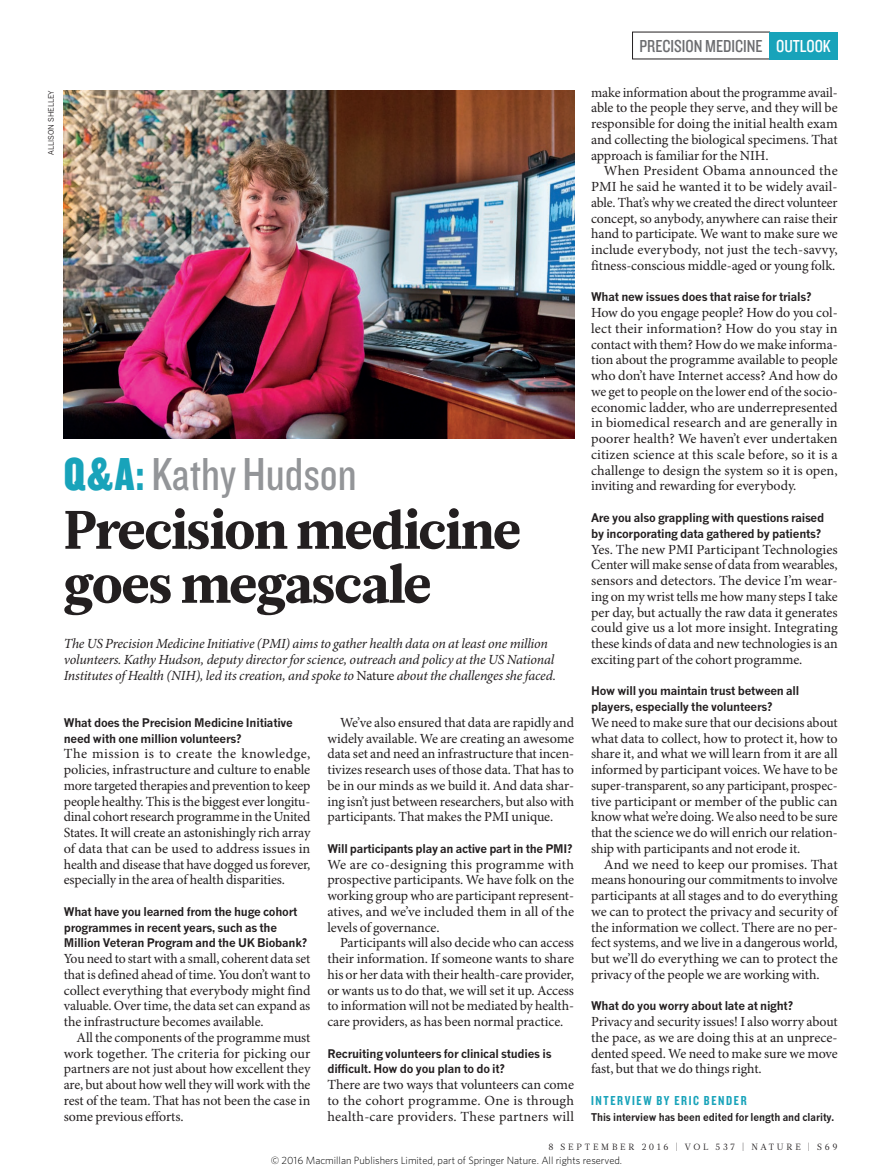
<style>
.page{position:relative;width:893px;height:1174px;background:#fff}
.page>*{position:absolute;margin:0;border:0;box-sizing:border-box;transform-origin:0 0}
.Q_A_HEAD_36{font:900 54px/54px "Glosa Math";letter-spacing:-.015em;color:#231f20}
.Q_A_MAIN_STRAP{font:48px "Knockout 29 Junior Ltweight";color:#939598}
.t1{font:18px "Knockout 29 Junior Ltweight";color:#6c6d70}
.BODY_1ST_PARA{font:13.95px/15.8px "Minion Pro";letter-spacing:-.005em;color:#231f20;text-align:justify}
.BODY_INDENT{font:13.95px/15.8px "Minion Pro";letter-spacing:-.005em;color:#231f20;text-align:justify}
.Q_A_MAIN_INTRO{font:italic 13.95px/15.8px "Minion Pro";letter-spacing:-.015em;color:#231f20}
.Q_A_BYLINE{font:13.5px "Knockout 49 Liteweight";letter-spacing:.12em;color:#18a3ba}
.Q_A_QUESTION{font:700 11.7px/15.8px "News Gothic MTOT";letter-spacing:-.02em;color:#231f20}
.t2{font:300 10.5px "Whitney";color:#000}
.Q_A_DISCLAIMER{font:700 10.5px "News Gothic MTOT";letter-spacing:-.005em;color:#231f20;scale:.95 1}
.t3{font:9px "Glosa Math";letter-spacing:.31em;color:#231f20}
.PIC_CREDIT{font:7.5px "News Gothic MTOT";color:#231f20}
.s1{color:#fff}
.s2{font-family:"Knockout 69 Full Liteweight";color:#18a3ba}
.s3{font-style:normal}
</style>
<div class="page">
<div style="left:769px;top:32px;width:69px;height:27px;background:#18a3ba"></div>
<img style="left:64px;top:90px;width:510px;height:348px">
<p class="t1" style="left:639px;top:34px;width:193px">PRECISION MEDICINE <span class="s1">OUTLOOK</span></p>
<p class="PIC_CREDIT" style="left:46px;top:155px;width:66px;rotate:-90deg">ALLISON SHELLEY</p>
<p class="Q_A_MAIN_STRAP" style="left:64px;top:443px;width:294px"><span class="s2">Q&amp;A:</span> Kathy Hudson</p>
<p class="Q_A_HEAD_36" style="left:64px;top:504px;width:459px">Precision medicine goes megascale</p>
<p class="Q_A_MAIN_INTRO" style="left:64px;top:636px;width:494px">The US Precision Medicine Initiative (PMI) aims to gather health data on at least one million volunteers. Kathy Hudson, deputy director for science, outreach and policy at the US National<br>Institutes of Health (NIH), led its creation, and spoke to <span class="s3">Nature</span> about the challenges she faced.</p>
<p class="Q_A_QUESTION" style="left:64px;top:714px;width:231px">What does the Precision Medicine Initiative need with one million volunteers?</p>
<p class="BODY_1ST_PARA" style="left:64px;top:746px;width:248px">The mission is to create the knowledge, policies, infrastructure and culture to enable more targeted therapies and prevention to keep people healthy. This is the biggest ever longitu&shy;dinal cohort research programme in the United States. It will create an astonishingly rich array of data that can be used to address issues in health and disease that have dogged us forever, especially in the area of health disparities.</p>
<p class="Q_A_QUESTION" style="left:64px;top:903px;width:245px">What have you learned from the huge cohort programmes in recent years, such as the<br>Million Veteran Program and the UK Biobank?</p>
<p class="BODY_1ST_PARA" style="left:64px;top:951px;width:248px">You need to start with a small, coherent data set that is defined ahead of time. You don’t want to collect everything that everybody might find valuable. Over time, the data set can expand as the infrastructure becomes available.</p>
<p class="BODY_INDENT" style="left:64px;top:1030px;width:248px;text-indent:13px">All the components of the programme must work together. The criteria for picking our partners are not just about how excellent they are, but about how well they will work with the rest of the team. That has not been the case in some previous efforts.</p>
<p class="BODY_INDENT" style="left:327px;top:715px;width:248px;text-indent:13px">We’ve also ensured that data are rapidly and widely available. We are creating an awesome data set and need an infrastructure that incen&shy;tivizes research uses of those data. That has to be in our minds as we build it. And data shar&shy;ing isn’t just between researchers, but also with participants. That makes the PMI unique.</p>
<p class="Q_A_QUESTION" style="left:327px;top:840px;width:247px">Will participants play an active part in the PMI?</p>
<p class="BODY_1ST_PARA" style="left:327px;top:857px;width:248px">We are co-designing this programme with prospective participants. We have folk on the working group who are participant represent&shy;atives, and we’ve included them in all of the levels of governance.</p>
<p class="BODY_INDENT" style="left:327px;top:935px;width:248px;text-indent:13px">Participants will also decide who can access their information. If someone wants to share his or her data with their health-care provider, or wants us to do that, we will set it up. Access to information will not be mediated by health&shy;care providers, as has been normal practice.</p>
<p class="Q_A_QUESTION" style="left:327px;top:1045px;width:226px">Recruiting volunteers for clinical studies is difficult. How do you plan to do it?</p>
<p class="BODY_1ST_PARA" style="left:327px;top:1077px;width:248px">There are two ways that volunteers can come to the cohort programme. One is through health-care providers. These partners will</p>
<p class="BODY_1ST_PARA" style="left:591px;top:85px;width:248px">make information about the programme avail&shy;able to the people they serve, and they will be responsible for doing the initial health exam and collecting the biological specimens. That approach is familiar for the NIH.</p>
<p class="BODY_INDENT" style="left:591px;top:164px;width:248px;text-indent:13px">When President Obama announced the PMI he said he wanted it to be widely avail&shy;able. That’s why we created the direct volunteer concept, so anybody, anywhere can raise their hand to participate. We want to make sure we include everybody, not just the tech-savvy, fitness-conscious middle-aged or young folk.</p>
<p class="Q_A_QUESTION" style="left:591px;top:289px;width:222px">What new issues does that raise for trials?</p>
<p class="BODY_1ST_PARA" style="left:591px;top:305px;width:248px">How do you engage people? How do you col&shy;lect their information? How do you stay in contact with them? How do we make informa&shy;tion about the programme available to people who don’t have Internet access? And how do we get to people on the lower end of the socio&shy;economic ladder, who are underrepresented in biomedical research and are generally in poorer health? We haven’t ever undertaken citizen science at this scale before, so it is a challenge to design the system so it is open, inviting and rewarding for everybody.</p>
<p class="Q_A_QUESTION" style="left:591px;top:510px;width:235px">Are you also grappling with questions raised by incorporating data gathered by patients?</p>
<p class="BODY_1ST_PARA" style="left:591px;top:542px;width:248px">Yes. The new PMI Participant Technologies Center will make sense of data from wearables, sensors and detectors. The device I’m wear&shy;ing on my wrist tells me how many steps I take per day, but actually the raw data it generates could give us a lot more insight. Integrating these kinds of data and new technologies is an exciting part of the cohort programme.</p>
<p class="Q_A_QUESTION" style="left:591px;top:683px;width:210px">How will you maintain trust between all players, especially the volunteers?</p>
<p class="BODY_1ST_PARA" style="left:591px;top:715px;width:248px">We need to make sure that our decisions about what data to collect, how to protect it, how to share it, and what we will learn from it are all informed by participant voices. We have to be super-transparent, so any participant, prospec&shy;tive participant or member of the public can know what we’re doing. We also need to be sure that the science we do will enrich our relation&shy;ship with participants and not erode it.</p>
<p class="BODY_INDENT" style="left:591px;top:857px;width:248px;text-indent:13px">And we need to keep our promises. That means honouring our commitments to involve participants at all stages and to do everything we can to protect the privacy and security of the information we collect. There are no per&shy;fect systems, and we live in a dangerous world, but we’ll do everything we can to protect the privacy of the people we are working with.</p>
<p class="Q_A_QUESTION" style="left:591px;top:998px;width:204px">What do you worry about late at night?</p>
<p class="BODY_1ST_PARA" style="left:591px;top:1014px;width:248px">Privacy and security issues! I also worry about the pace, as we are doing this at an unprece&shy;dented speed. We need to make sure we move fast, but that we do things right.</p>
<p class="Q_A_BYLINE" style="left:591px;top:1091px;width:157px">INTERVIEW BY ERIC BENDER</p>
<p class="Q_A_DISCLAIMER" style="left:591px;top:1110px;width:257px">This interview has been edited for length and clarity.</p>
<p class="t3" style="left:548px;top:1141px;width:291px">8 SEPTEMBER 2016 | VOL 537 | NATURE | S69</p>
<p class="t2" style="left:271px;top:1153px;width:353px">© 2016 Macmillan Publishers Limited, part of Springer Nature. All rights reserved.</p>
</div>
